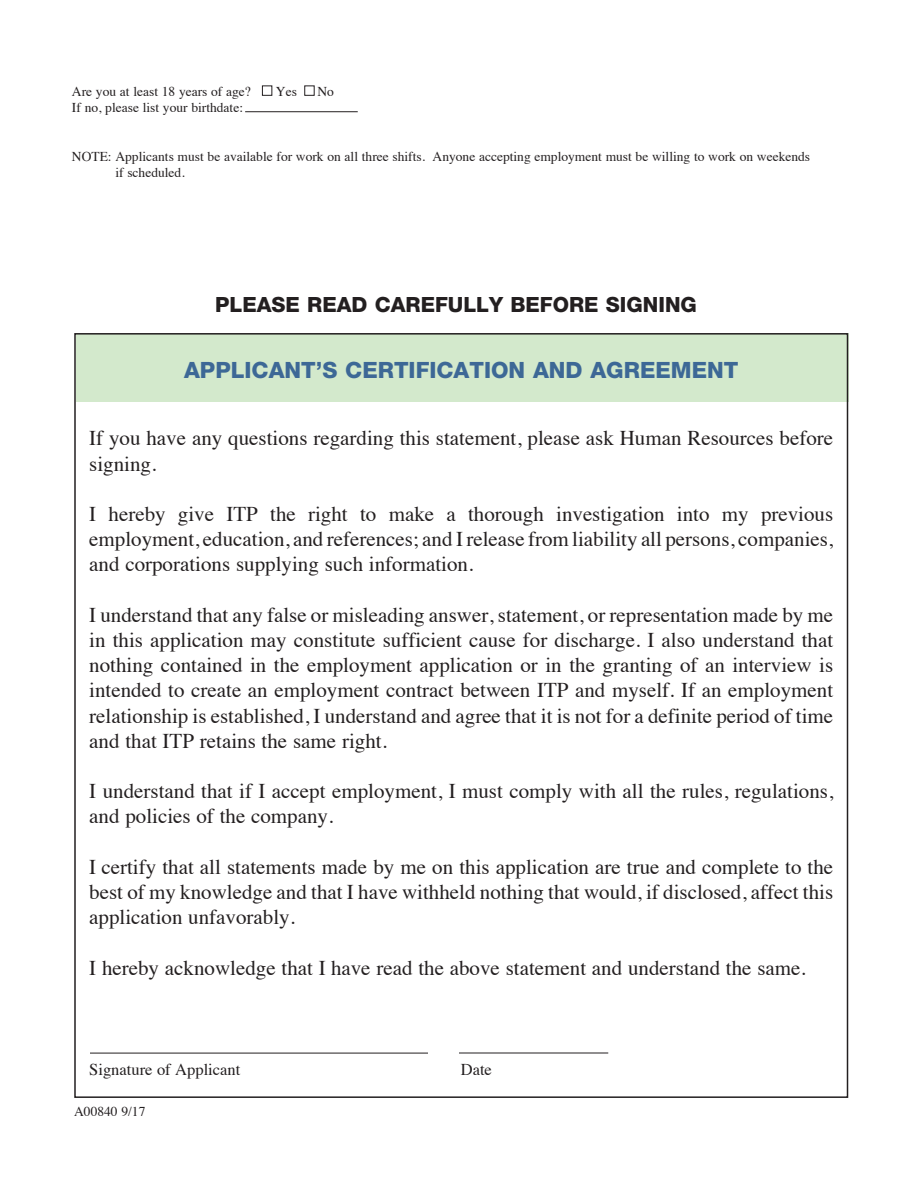
<style>
.page{position:relative;width:918px;height:1188px;background:#fff}
.page>*{position:absolute;margin:0;border:0;box-sizing:border-box;transform-origin:0 0}
.t1{font:800 22.5px "Helvetica Neue";color:#3d6896}
.t2{font:21px/25.2px "Times";color:#231f20;text-align:justify}
.t3{font:800 21px "Helvetica Neue";color:#231f20}
.t4{font:16.5px "Times";color:#231f20}
.t5{font:13.5px/16.2px "Times";color:#231f20}
</style>
<div class="page">
<div style="left:76px;top:333px;width:772px;height:68px;background:#d3e9cc"></div>
<div style="left:262px;top:86px;width:10px;height:10px;border:1px solid #231f20"></div>
<div style="left:304px;top:86px;width:11px;height:10px;border:1px solid #231f20"></div>
<hr style="left:90px;top:1053px;width:338px;height:1px;background:#231f20">
<hr style="left:459px;top:1053px;width:149px;height:1px;background:#231f20">
<hr style="left:245px;top:111px;width:113px;height:1px;background:#231f20">
<p class="t5" style="left:72px;top:82px;width:180px">Are you at least 18 years of age?</p>
<p class="t5" style="left:276px;top:82px;width:22px">Yes</p>
<p class="t5" style="left:317px;top:82px;width:18px">No</p>
<p class="t5" style="left:72px;top:98px;width:173px">If no, please list your birthdate:</p>
<p class="t5" style="left:115px;top:147px;width:696px;text-indent:-43px">NOTE: Applicants must be available for work on all three shifts. Anyone accepting employment must be willing to work on weekends if scheduled.</p>
<p class="t3" style="left:215px;top:292px;width:483px">PLEASE READ CAREFULLY BEFORE SIGNING</p>
<p class="t1" style="left:184px;top:357px;width:556px">APPLICANT’S CERTIFICATION AND AGREEMENT</p>
<p class="t2" style="left:89px;top:424px;width:746px">If you have any questions regarding this statement, please ask Human Resources before signing.</p>
<p class="t2" style="left:89px;top:499px;width:746px">I hereby give ITP the right to make a thorough investigation into my previous employment, education, and references; and I release from liability all persons, companies, and corporations supplying such information.</p>
<p class="t2" style="left:89px;top:600px;width:746px">I understand that any false or misleading answer, statement, or representation made by me in this application may constitute sufficient cause for discharge. I also understand that nothing contained in the employment application or in the granting of an interview is intended to create an employment contract between ITP and myself. If an employment relationship is established, I understand and agree that it is not for a definite period of time and that ITP retains the same right.</p>
<p class="t2" style="left:89px;top:777px;width:746px">I understand that if I accept employment, I must comply with all the rules, regulations, and policies of the company.</p>
<p class="t2" style="left:89px;top:852px;width:746px">I certify that all statements made by me on this application are true and complete to the best of my knowledge and that I have withheld nothing that would, if disclosed, affect this application unfavorably.</p>
<p class="t2" style="left:89px;top:953px;width:718px">I hereby acknowledge that I have read the above statement and understand the same.</p>
<p class="t4" style="left:89px;top:1054px;width:153px">Signature of Applicant</p>
<p class="t4" style="left:461px;top:1054px;width:33px">Date</p>
<p class="t5" style="left:74px;top:1102px;width:73px">A00840 9/17</p>
</div>
